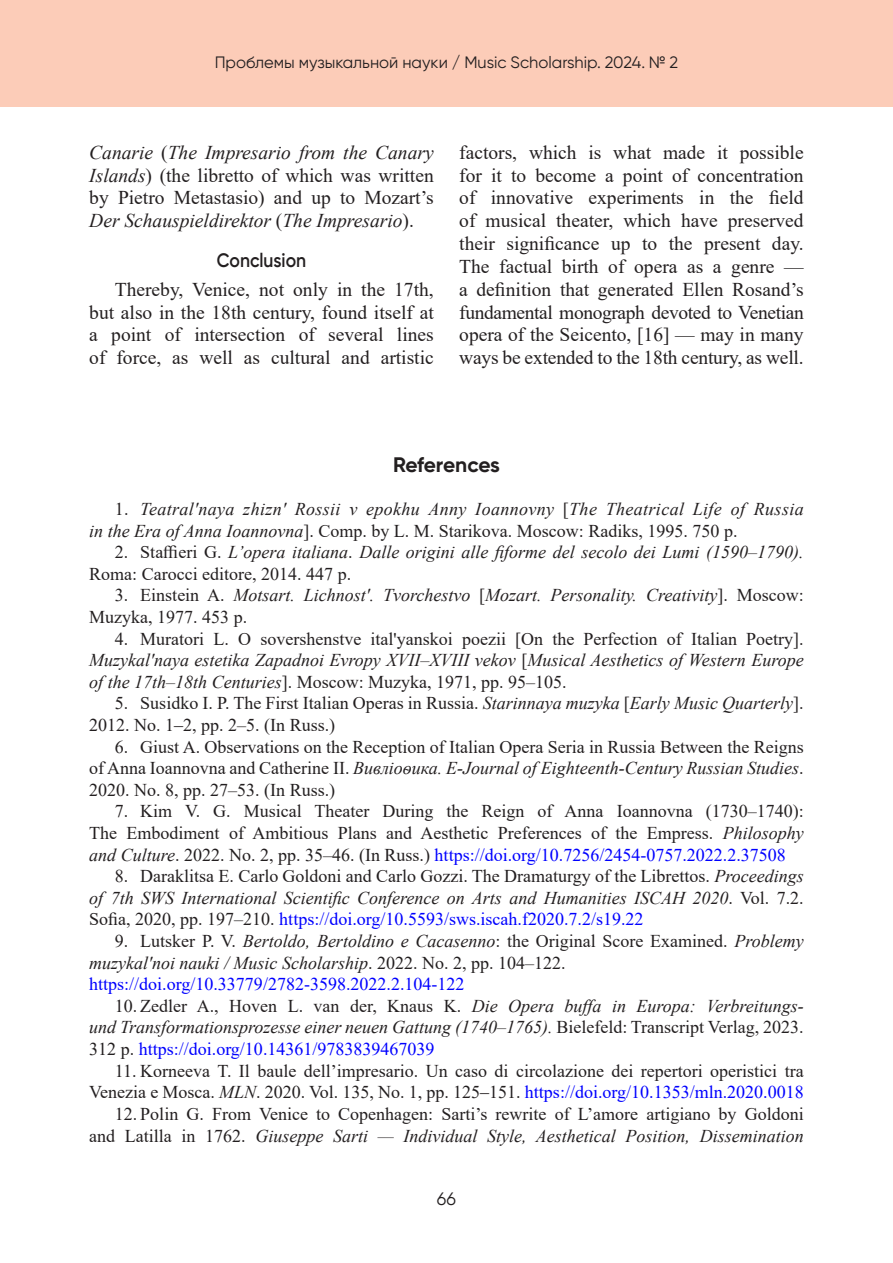
<style>
.page{position:relative;width:893px;height:1263px;background:#fff}
.page>*{position:absolute;margin:0;border:0;box-sizing:border-box;transform-origin:0 0}
.Список_литературы{font:700 21px "Gilroy";letter-spacing:-.015em;color:#231f20}
.Текст{font:19.5px/22.8px "Times New Roman";color:#231f20;text-align:justify}
.Текст-2{font:italic 19.5px/22.8px "Times New Roman";color:#231f20;text-align:justify}
.Глава1{font:600 19.5px "Gilroy";color:#231f20;scale:.9 1}
.Литература{font:18px/21.6px "Times New Roman";color:#231f20;text-align:justify}
.Литература-2{font:italic 18px/21.6px "Times New Roman";color:#231f20}
.Литература-3{font:italic 18px/21.6px "Times New Roman";letter-spacing:.02em;color:#231f20}
.Литература_DOI{font:18px "Times New Roman";color:#00f}
.t1{font:18px "Gilroy";color:#231f20}
.t2{font:16.5px "Gilroy";color:#231f20}
.s1{font-style:normal}
.s2{font-style:italic}
.s3{color:#00f}
.s4{font-style:normal;color:#00f}
</style>
<div class="page">
<div style="left:0;top:0;width:893px;height:107px;background:#fcccb8"></div>
<p class="t2" style="left:215px;top:53px;width:465px">Проблемы музыкальной науки / Music Scholarship. 2024. № 2</p>
<p class="Текст-2" style="left:89px;top:140px;width:346px">Canarie <span class="s1">(</span>The Impresario from the Canary Islands<span class="s1">) (the libretto of which was written by Pietro Metastasio) and up to Mozart’s </span>Der Schauspieldirektor <span class="s1">(</span>The Impresario<span class="s1">).</span></p>
<p class="Глава1" style="left:217px;top:248px;width:101px">Conclusion</p>
<p class="Текст" style="left:89px;top:277px;width:346px;text-indent:26px">Thereby, Venice, not only in the 17th, but also in the 18th century, found itself at a point of intersection of several lines of force, as well as cultural and artistic</p>
<p class="Текст" style="left:459px;top:140px;width:346px">factors, which is what made it possible for it to become a point of concentration of innovative experiments in the field of musical theater, which have preserved their significance up to the present day.<br>The factual birth of opera as a genre — a definition that generated Ellen Rosand’s fundamental monograph devoted to Venetian opera of the Seicento, [16] — may in many ways be extended to the 18th century, as well.</p>
<p class="Список_литературы" style="left:393px;top:451px;width:108px">References</p>
<p class="Литература-3" style="left:89px;top:498px;width:716px;text-indent:26px"><span class="s1">1.</span> Teatral'naya zhizn' Rossii v epokhu Anny Ioannovny <span class="s1">[</span>The Theatrical Life of Russia in the Era of Anna Ioannovna<span class="s1">]. Comp. by L. M. Starikova. Moscow: Radiks, 1995. 750 p.</span></p>
<p class="Литература-2" style="left:89px;top:541px;width:716px;text-indent:26px"><span class="s1">2. Staffieri G.</span> L’opera italiana<span class="s1">.</span> Dalle origini alle fiforme del secolo dei Lumi (1590–1790).<br><span class="s1">Roma: Carocci editore, 2014. 447 p.</span></p>
<p class="Литература-2" style="left:89px;top:584px;width:716px;text-indent:26px"><span class="s1">3. Einstein A.</span> Motsart. Lichnost'. Tvorchestvo <span class="s1">[</span>Mozart. Personality. Creativity<span class="s1">]. Moscow:<br>Muzyka, 1977. 453 p.</span></p>
<p class="Литература" style="left:89px;top:627px;width:716px;text-indent:26px">4. Muratori L. O sovershenstve ital'yanskoi poezii [On the Perfection of Italian Poetry].<br><span class="s2">Muzykal'naya estetika Zapadnoi Evropy XVII–XVIII vekov</span> [<span class="s2">Musical Aesthetics of Western Europe of the 17th‒18th Centuries</span>]. Moscow: Muzyka, 1971, pp. 95–105.</p>
<p class="Литература" style="left:89px;top:692px;width:716px;text-indent:26px">5. Susidko I. P. The First Italian Operas in Russia. <span class="s2">Starinnaya muzyka</span> [<span class="s2">Early Music Quarterly</span>].<br>2012. No. 1‒2, pp. 2–5. (In Russ.)</p>
<p class="Литература" style="left:89px;top:735px;width:716px;text-indent:26px">6. Giust A. Observations on the Reception of Italian Opera Seria in Russia Between the Reigns of Anna Ioannovna and Catherine II. <span class="s2">Вивлiоѳика. E-Journal of Eighteenth-Century Russian Studies</span>.<br>2020. No. 8, pp. 27–53. (In Russ.)</p>
<p class="Литература" style="left:89px;top:800px;width:716px;text-indent:26px">7. Kim V. G. Musical Theater During the Reign of Anna Ioannovna (1730–1740):<br>The Embodiment of Ambitious Plans and Aesthetic Preferences of the Empress. <span class="s2">Philosophy and Culture</span>. 2022. No. 2, pp. 35–46. (In Russ.) <span class="s3">https://doi.org/10.7256/2454-0757.2022.2.37508</span></p>
<p class="Литература" style="left:89px;top:865px;width:716px;text-indent:26px">8. Daraklitsa E. Carlo Goldoni and Carlo Gozzi. The Dramaturgy of the Librettos. <span class="s2">Proceedings of 7th SWS International Scientific Conference on Arts and Humanities ISCAH 2020</span>. Vol. 7.2.<br>Sofia, 2020, pp. 197–210. <span class="s3">https://doi.org/10.5593/sws.iscah.f2020.7.2/s19.22</span></p>
<p class="Литература-2" style="left:89px;top:930px;width:716px;text-indent:26px"><span class="s1">9. Lutsker P. V.</span> Bertoldo, Bertoldino e Cacasenno<span class="s1">: the Original Score Examined.</span> Problemy muzykal'noi nauki / Music Scholarship<span class="s1">. 2022. No. 2, pp. 104–122.</span></p>
<p class="Литература_DOI" style="left:89px;top:971px;width:377px">https://doi.org/10.33779/2782-3598.2022.2.104-122</p>
<p class="Литература-2" style="left:89px;top:995px;width:716px;text-align:justify;text-indent:26px"><span class="s1">10. Zedler A., Hoven L. van der, Knaus K.</span> Die Opera buffa in Europa: Verbreitungs&shy;und Transformationsprozesse einer neuen Gattung (1740‒1765). <span class="s1">Bielefeld: Transcript Verlag, 2023.<br>312 p.</span> <span class="s4">https://doi.org/10.14361/9783839467039</span></p>
<p class="Литература" style="left:89px;top:1059px;width:716px;text-align:right">11. Korneeva T. Il baule dell’impresario. Un caso di circolazione dei repertori operistici tra<br>Venezia e Mosca. <span class="s2">MLN</span>. 2020. Vol. 135, No. 1, pp. 125‒151. <span class="s3">https://doi.org/10.1353/mln.2020.0018</span></p>
<p class="Литература" style="left:89px;top:1102px;width:716px;text-align:right">12. Polin G. From Venice to Copenhagen: Sarti’s rewrite of L’amore artigiano by Goldoni and Latilla in 1762. <span class="s2">Giuseppe Sarti — Individual Style, Aesthetical Position, Dissemination</span></p>
<p class="t1" style="left:437px;top:1188px;width:21px">66</p>
</div>
